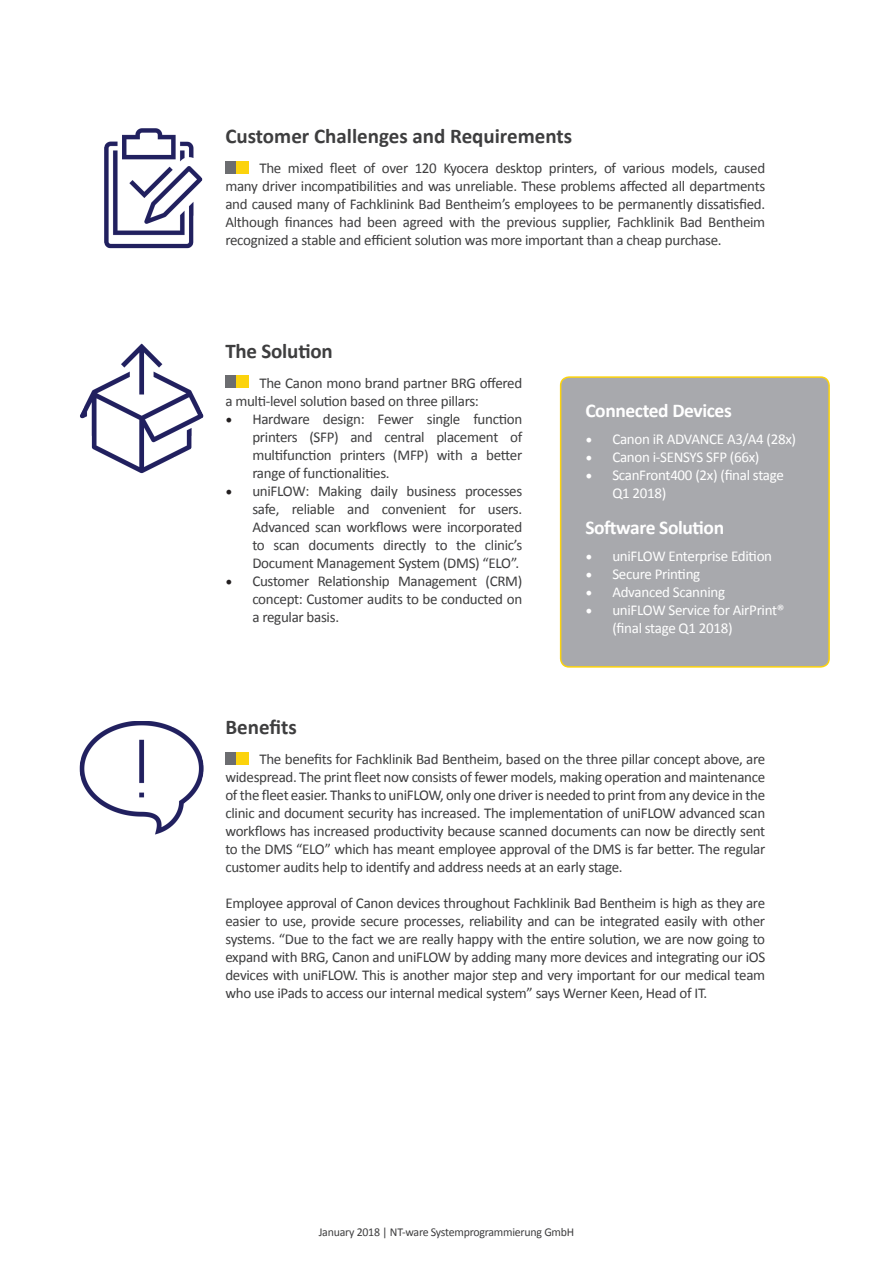
<style>
.page{position:relative;width:893px;height:1263px;background:#fff}
.page>*{position:absolute;margin:0;border:0;box-sizing:border-box;transform-origin:0 0}
.t1{font:700 21px "Calibri";color:#3e3e3f}
.t2{font:700 19.5px "Calibri";letter-spacing:-.02em;color:#fff}
.t3{font:15px/18px "Calibri";letter-spacing:-.02em;color:#3e3e3f;text-align:justify}
.t4{font:15px/18px "Calibri";letter-spacing:-.02em;color:#fff}
.t5{font:12px "Calibri";letter-spacing:-.02em;color:#3e3e3f}
.s1{font-family:"Minion Pro";font-size:18px;color:#231f20}
.s2{font-family:"Minion Pro";font-size:18px}
</style>
<div class="page">
<div style="left:225px;top:161px;width:12px;height:12px;background:#6c6d70"></div>
<div style="left:237px;top:161px;width:12px;height:12px;background:#fcd30c"></div>
<div style="left:225px;top:376px;width:12px;height:12px;background:#6c6d70"></div>
<div style="left:237px;top:376px;width:12px;height:12px;background:#fcd30c"></div>
<div style="left:225px;top:752px;width:12px;height:12px;background:#6c6d70"></div>
<div style="left:237px;top:752px;width:12px;height:12px;background:#fcd30c"></div>
<img style="left:105px;top:128px;width:98px;height:121px">
<img style="left:79px;top:721px;width:125px;height:114px">
<img style="left:80px;top:343px;width:124px;height:131px">
<div style="left:561px;top:377px;width:268px;height:290px;background:#a8a9ad;border-radius:9px"></div>
<div style="left:560px;top:376px;width:270px;height:292px;border:2px solid #fcd30c;border-radius:9px"></div>
<p class="t1" style="left:225px;top:123px;width:348px">Customer Challenges and Requirements</p>
<p class="t3" style="left:225px;top:159px;width:541px;text-indent:34px">The mixed fleet of over 120 Kyocera desktop printers, of various models, caused many driver incompatibilities and was unreliable. These problems affected all departments and caused many of Fachklinink Bad Bentheim’s employees to be permanently dissatisfied.<br>Although finances had been agreed with the previous supplier, Fachklinik Bad Bentheim recognized a stable and efficient solution was more important than a cheap purchase.</p>
<p class="t1" style="left:225px;top:338px;width:109px">The Solution</p>
<p class="t3" style="left:225px;top:373px;width:298px;text-indent:34px">The Canon mono brand partner BRG offered a multi-level solution based on three pillars:</p>
<p class="t3" style="left:252px;top:409px;width:271px;text-indent:-27px"><span class="s1">•</span> Hardware design: Fewer single function printers (SFP) and central placement of multifunction printers (MFP) with a better range of functionalities.</p>
<p class="t3" style="left:252px;top:481px;width:271px;text-indent:-27px"><span class="s1">•</span> uniFLOW: Making daily business processes safe, reliable and convenient for users.<br>Advanced scan workflows were incorporated to scan documents directly to the clinic’s Document Management System (DMS) “ELO”.</p>
<p class="t3" style="left:252px;top:571px;width:271px;text-indent:-27px"><span class="s1">•</span> Customer Relationship Management (CRM) concept: Customer audits to be conducted on a regular basis.</p>
<p class="t2" style="left:585px;top:399px;width:148px">Connected Devices</p>
<p class="t4" style="left:585px;top:430px;width:212px"><span class="s2">•</span> Canon iR ADVANCE A3/A4 (28x)</p>
<p class="t4" style="left:585px;top:448px;width:176px"><span class="s2">•</span> Canon i-SENSYS SFP (66x)</p>
<p class="t4" style="left:612px;top:466px;width:173px;text-indent:-27px"><span class="s2">•</span> ScanFront400 (2x) (final stage<br>Q1 2018)</p>
<p class="t2" style="left:585px;top:516px;width:140px">Software Solution</p>
<p class="t4" style="left:585px;top:547px;width:188px"><span class="s2">•</span> uniFLOW Enterprise Edition</p>
<p class="t4" style="left:585px;top:565px;width:117px"><span class="s2">•</span> Secure Printing</p>
<p class="t4" style="left:585px;top:583px;width:141px"><span class="s2">•</span> Advanced Scanning</p>
<p class="t4" style="left:612px;top:601px;width:174px;text-indent:-27px"><span class="s2">•</span> uniFLOW Service for AirPrint® (final stage Q1 2018)</p>
<p class="t1" style="left:225px;top:714px;width:73px">Benefits</p>
<p class="t3" style="left:225px;top:750px;width:541px;text-indent:34px">The benefits for Fachklinik Bad Bentheim, based on the three pillar concept above, are widespread. The print fleet now consists of fewer models, making operation and maintenance of the fleet easier. Thanks to uniFLOW, only one driver is needed to print from any device in the clinic and document security has increased. The implementation of uniFLOW advanced scan workflows has increased productivity because scanned documents can now be directly sent to the DMS “ELO” which has meant employee approval of the DMS is far better. The regular customer audits help to identify and address needs at an early stage.</p>
<p class="t3" style="left:225px;top:894px;width:541px">Employee approval of Canon devices throughout Fachklinik Bad Bentheim is high as they are easier to use, provide secure processes, reliability and can be integrated easily with other systems. “Due to the fact we are really happy with the entire solution, we are now going to expand with BRG, Canon and uniFLOW by adding many more devices and integrating our iOS devices with uniFLOW. This is another major step and very important for our medical team who use iPads to access our internal medical system” says Werner Keen, Head of IT.</p>
<p class="t5" style="left:319px;top:1224px;width:257px">January 2018 | NT-ware Systemprogrammierung GmbH</p>
</div>
